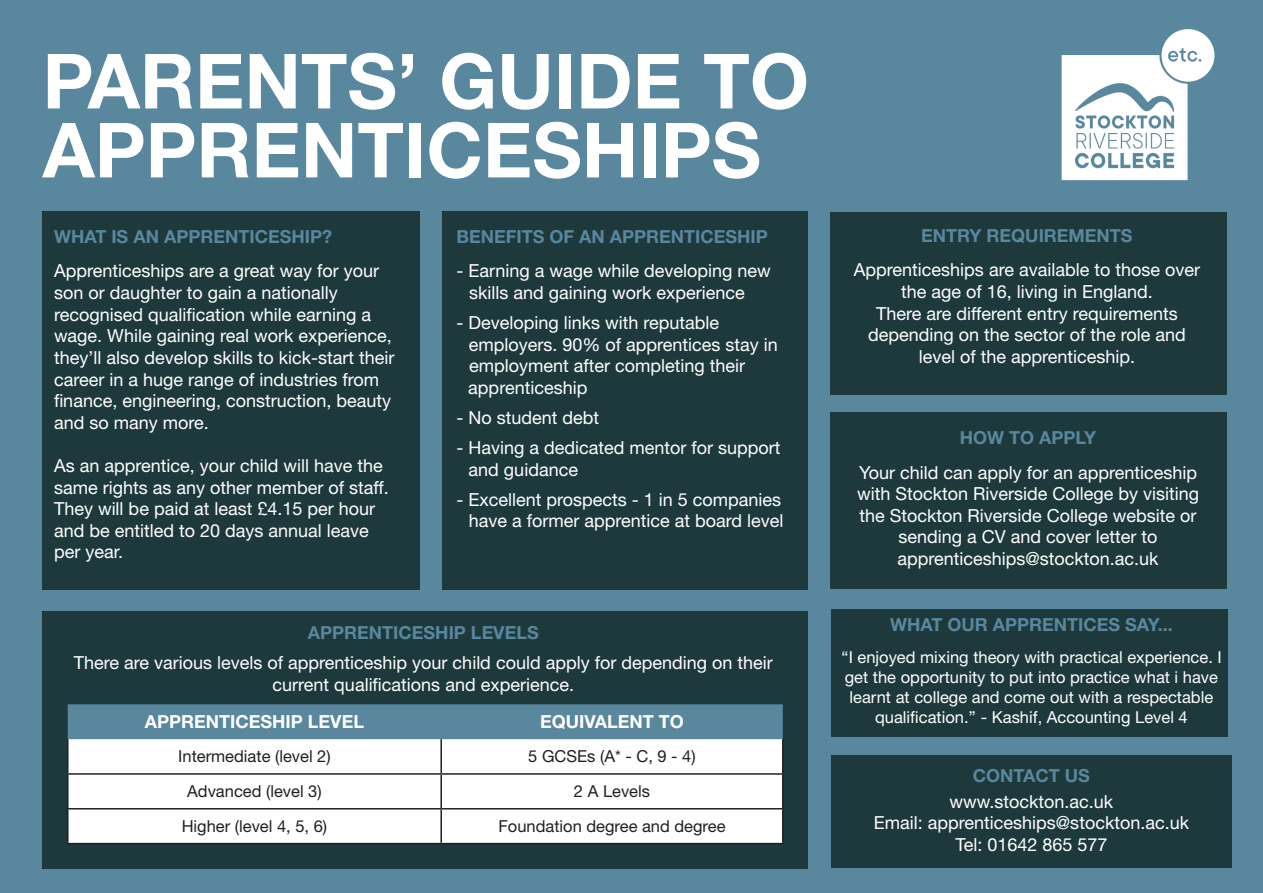
<style>
.page{position:relative;width:1263px;height:893px;background:#59879e}
.page>*{position:absolute;margin:0;border:0;box-sizing:border-box;transform-origin:0 0}
.t1{font:700 76.2px/69px "Helvetica Neue LT Pro";color:#fff}
.t2{font:18px/21.6px "Helvetica Neue LT Pro";color:#fff}
.t3{font:700 18px "Helvetica Neue LT Pro";color:#59879e}
.t4{font:700 18px "Helvetica Neue LT Pro";color:#fff}
.t5{font:16.5px/19.8px "Helvetica Neue LT Pro";color:#fff;text-align:center}
.t6{font:16.5px "Helvetica Neue LT Pro";color:#231f20}
</style>
<div class="page">
<div style="left:43px;top:212px;width:377px;height:378px;background:#1e393c"></div>
<img style="left:1061px;top:29px;width:154px;height:152px">
<div style="left:43px;top:611px;width:765px;height:257px;background:#1e393c"></div>
<div style="left:442px;top:212px;width:366px;height:378px;background:#1e393c"></div>
<div style="left:830px;top:212px;width:396px;height:182px;background:#1e393c"></div>
<div style="left:830px;top:413px;width:396px;height:176px;background:#1e393c"></div>
<div style="left:831px;top:609px;width:396px;height:128px;background:#1e393c"></div>
<div style="left:831px;top:755px;width:400px;height:112px;background:#1e393c"></div>
<div style="left:68px;top:704px;width:715px;height:35px;background:#59879e"></div>
<div style="left:68px;top:739px;width:714px;height:104px;background:#fff"></div>
<hr style="left:67px;top:773px;width:374px;height:2px;background:#231f20">
<hr style="left:67px;top:775px;width:1px;height:33px;background:#231f20">
<hr style="left:441px;top:773px;width:342px;height:2px;background:#231f20">
<hr style="left:782px;top:775px;width:1px;height:33px;background:#231f20">
<hr style="left:67px;top:808px;width:374px;height:1px;background:#231f20">
<hr style="left:67px;top:809px;width:1px;height:34px;background:#231f20">
<hr style="left:441px;top:808px;width:342px;height:1px;background:#231f20">
<hr style="left:782px;top:809px;width:1px;height:34px;background:#231f20">
<hr style="left:67px;top:843px;width:374px;height:1px;background:#231f20">
<hr style="left:441px;top:843px;width:342px;height:1px;background:#231f20">
<hr style="left:440px;top:775px;width:2px;height:33px;background:#231f20">
<hr style="left:440px;top:809px;width:2px;height:34px;background:#231f20">
<hr style="left:67px;top:739px;width:1px;height:34px;background:#231f20">
<hr style="left:440px;top:739px;width:2px;height:34px;background:#231f20">
<hr style="left:782px;top:739px;width:1px;height:34px;background:#231f20">
<h1 class="t1" style="left:43px;top:45px;width:768px">PARENTS’ GUIDE TO<br>APPRENTICESHIPS</h1>
<p class="t3" style="left:54px;top:226px;width:279px">WHAT IS AN APPRENTICESHIP?</p>
<p class="t2" style="left:54px;top:260px;width:342px">Apprenticeships are a great way for your son or daughter to gain a nationally recognised qualification while earning a wage. While gaining real work experience, they’ll also develop skills to kick-start their career in a huge range of industries from finance, engineering, construction, beauty and so many more.</p>
<p class="t2" style="left:54px;top:454px;width:336px">As an apprentice, your child will have the same rights as any other member of staff.<br>They will be paid at least £4.15 per hour and be entitled to 20 days annual leave per year.</p>
<p class="t3" style="left:456px;top:226px;width:313px">BENEFITS OF AN APPRENTICESHIP</p>
<p class="t2" style="left:469px;top:260px;width:303px;text-indent:-13px">- Earning a wage while developing new skills and gaining work experience</p>
<p class="t2" style="left:468px;top:312px;width:311px;text-indent:-12px">- Developing links with reputable employers. 90% of apprentices stay in employment after completing their apprenticeship</p>
<p class="t2" style="left:456px;top:406px;width:144px">- No student debt</p>
<p class="t2" style="left:469px;top:437px;width:313px;text-indent:-12px">- Having a dedicated mentor for support and guidance</p>
<p class="t2" style="left:456px;top:488px;width:328px;text-align:right">- Excellent prospects - 1 in 5 companies have a former apprentice at board level</p>
<p class="t3" style="left:308px;top:622px;width:232px">APPRENTICESHIP LEVELS</p>
<p class="t2" style="left:74px;top:652px;width:700px;text-align:center">There are various levels of apprenticeship your child could apply for depending on their current qualifications and experience.</p>
<p class="t4" style="left:145px;top:711px;width:221px">APPRENTICESHIP LEVEL</p>
<p class="t4" style="left:540px;top:711px;width:145px">EQUIVALENT TO</p>
<p class="t6" style="left:178px;top:746px;width:154px">Intermediate (level 2)</p>
<p class="t6" style="left:528px;top:746px;width:169px">5 GCSEs (A* - C, 9 - 4)</p>
<p class="t6" style="left:187px;top:781px;width:136px">Advanced (level 3)</p>
<p class="t6" style="left:574px;top:781px;width:78px">2 A Levels</p>
<p class="t6" style="left:182px;top:816px;width:147px">Higher (level 4, 5, 6)</p>
<p class="t6" style="left:498px;top:816px;width:229px">Foundation degree and degree</p>
<p class="t3" style="left:921px;top:225px;width:213px">ENTRY REQUIREMENTS</p>
<p class="t2" style="left:854px;top:259px;width:348px;text-align:center">Apprenticeships are available to those over the age of 16, living in England.<br>There are different entry requirements depending on the sector of the role and level of the apprenticeship.</p>
<p class="t3" style="left:960px;top:427px;width:138px">HOW TO APPLY</p>
<p class="t2" style="left:857px;top:461px;width:344px;text-align:center">Your child can apply for an apprenticeship with Stockton Riverside College by visiting the Stockton Riverside College website or sending a CV and cover letter to apprenticeships@stockton.ac.uk</p>
<p class="t3" style="left:890px;top:613px;width:284px">WHAT OUR APPRENTICES SAY...</p>
<p class="t5" style="left:841px;top:647px;width:382px">‘‘I enjoyed mixing theory with practical experience. I get the opportunity to put into practice what i have learnt at college and come out with a respectable qualification.’’ - Kashif, Accounting Level 4</p>
<p class="t3" style="left:973px;top:764px;width:119px">CONTACT US</p>
<p class="t2" style="left:874px;top:790px;width:317px;text-align:center">www.stockton.ac.uk<br>Email: apprenticeships@stockton.ac.uk<br>Tel: 01642 865 577</p>
</div>
